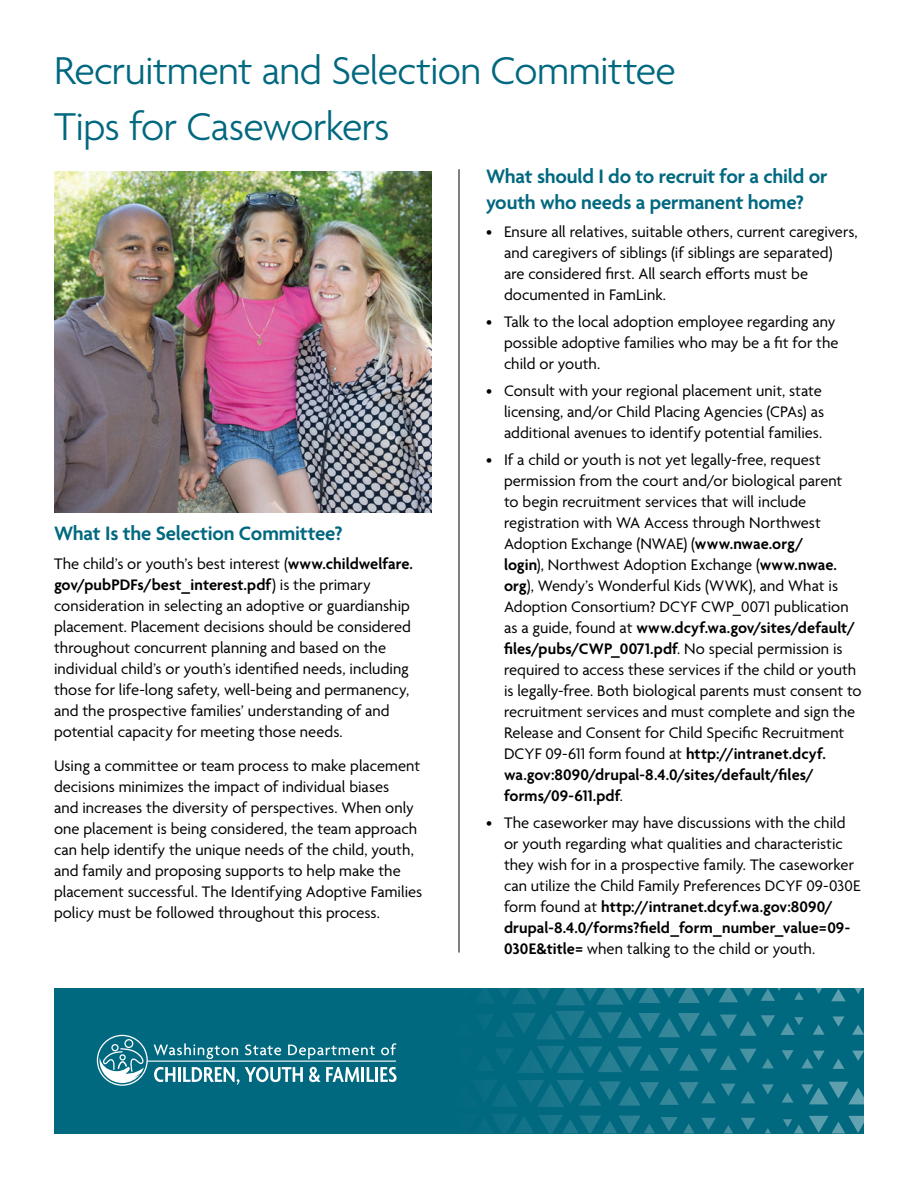
<style>
.page{position:relative;width:918px;height:1188px;background:#fff}
.page>*{position:absolute;margin:0;border:0;box-sizing:border-box;transform-origin:0 0}
.t1{font:300 42px/55.5px "Agenda";letter-spacing:-.015em;color:#00687f}
.t2{font:600 21px/25.5px "Agenda";letter-spacing:-.01em;color:#00687f}
.t3{font:16.5px/21px "Agenda";color:#000}
.s1{font-weight:600}
</style>
<div class="page">
<div style="left:54px;top:988px;width:810px;height:145px;background:#00687f"></div>
<svg style="left:661px;top:1117px;width:33px;height:16px"></svg>
<svg style="left:782px;top:1092px;width:12px;height:11px"></svg>
<svg style="left:782px;top:1050px;width:12px;height:10px"></svg>
<svg style="left:762px;top:1084px;width:12px;height:11px"></svg>
<svg style="left:765px;top:1128px;width:6px;height:5px"></svg>
<svg style="left:741px;top:1118px;width:14px;height:12px"></svg>
<svg style="left:724px;top:1125px;width:9px;height:8px"></svg>
<svg style="left:701px;top:1118px;width:15px;height:12px"></svg>
<svg style="left:491px;top:1046px;width:283px;height:27px"></svg>
<svg style="left:491px;top:988px;width:262px;height:17px"></svg>
<svg style="left:491px;top:1114px;width:164px;height:19px"></svg>
<svg style="left:491px;top:1080px;width:264px;height:27px"></svg>
<svg style="left:783px;top:1116px;width:81px;height:17px"></svg>
<svg style="left:801px;top:1082px;width:63px;height:22px"></svg>
<svg style="left:802px;top:1051px;width:23px;height:17px"></svg>
<svg style="left:852px;top:1024px;width:12px;height:11px"></svg>
<svg style="left:832px;top:1059px;width:12px;height:10px"></svg>
<svg style="left:832px;top:1016px;width:12px;height:11px"></svg>
<svg style="left:852px;top:1051px;width:12px;height:10px"></svg>
<svg style="left:813px;top:1024px;width:12px;height:11px"></svg>
<svg style="left:794px;top:992px;width:10px;height:8px"></svg>
<svg style="left:761px;top:988px;width:20px;height:13px"></svg>
<svg style="left:491px;top:1011px;width:313px;height:29px"></svg>
<svg style="left:815px;top:988px;width:7px;height:6px"></svg>
<svg style="left:831px;top:989px;width:15px;height:12px"></svg>
<svg style="left:855px;top:988px;width:7px;height:6px"></svg>
<svg style="left:154px;top:1067px;width:21px;height:15px"></svg>
<hr style="left:178px;top:1067px;width:3px;height:15px;background:#fff">
<svg style="left:183px;top:1067px;width:120px;height:18px"></svg>
<svg style="left:309px;top:1067px;width:50px;height:15px"></svg>
<hr style="left:361px;top:1067px;width:3px;height:15px;background:#fff">
<svg style="left:367px;top:1067px;width:7px;height:15px"></svg>
<hr style="left:375px;top:1067px;width:3px;height:15px;background:#fff">
<svg style="left:380px;top:1067px;width:17px;height:15px"></svg>
<hr style="left:147px;top:1061px;width:249px;height:1px;background:#fff">
<svg style="left:154px;top:1043px;width:84px;height:16px"></svg>
<svg style="left:245px;top:1044px;width:36px;height:11px"></svg>
<svg style="left:288px;top:1045px;width:87px;height:14px"></svg>
<svg style="left:381px;top:1043px;width:15px;height:12px"></svg>
<div style="left:97px;top:1035px;width:51px;height:51px;border:1px solid #fff;border-radius:50%"></div>
<div style="left:124px;top:1039px;width:9px;height:9px;border:1px solid #fff;border-radius:50%"></div>
<div style="left:111px;top:1044px;width:8px;height:7px;border:1px solid #fff;border-radius:50%"></div>
<svg style="left:100px;top:1047px;width:46px;height:36px"></svg>
<img style="left:54px;top:172px;width:378px;height:341px">
<hr style="left:459px;top:169px;width:1px;height:784px;background:#000">
<h1 class="t1" style="left:54px;top:45px;width:624px">Recruitment and Selection Committee<br>Tips for Caseworkers</h1>
<p class="t2" style="left:54px;top:522px;width:290px">What Is the Selection Committee?</p>
<p class="t3" style="left:54px;top:554px;width:361px">The child’s or youth’s best interest (<span class="s1">www.childwelfare. gov/pubPDFs/best_interest.pdf</span>) is the primary consideration in selecting an adoptive or guardianship placement. Placement decisions should be considered throughout concurrent planning and based on the individual child’s or youth’s identified needs, including those for life-long safety, well-being and permanency, and the prospective families’ understanding of and potential capacity for meeting those needs.</p>
<p class="t3" style="left:54px;top:756px;width:370px">Using a committee or team process to make placement decisions minimizes the impact of individual biases<br>and increases the diversity of perspectives. When only one placement is being considered, the team approach can help identify the unique needs of the child, youth, and family and proposing supports to help make the placement successful. The Identifying Adoptive Families policy must be followed throughout this process.</p>
<p class="t2" style="left:486px;top:165px;width:343px">What should I do to recruit for a child or youth who needs a permanent home?</p>
<p class="t3" style="left:504px;top:222px;width:355px;text-indent:-18px">• Ensure all relatives, suitable others, current caregivers, and caregivers of siblings (if siblings are separated)<br>are considered first. All search efforts must be documented in FamLink.</p>
<p class="t3" style="left:504px;top:312px;width:336px;text-indent:-18px">• Talk to the local adoption employee regarding any possible adoptive families who may be a fit for the child or youth.</p>
<p class="t3" style="left:504px;top:381px;width:322px;text-indent:-18px">• Consult with your regional placement unit, state licensing, and/or Child Placing Agencies (CPAs) as additional avenues to identify potential families.</p>
<p class="t3" style="left:504px;top:450px;width:359px;text-indent:-18px">• If a child or youth is not yet legally-free, request permission from the court and/or biological parent<br>to begin recruitment services that will include registration with WA Access through Northwest Adoption Exchange (NWAE) (<span class="s1">www.nwae.org/<br>login</span>), Northwest Adoption Exchange (<span class="s1">www.nwae. org</span>), Wendy’s Wonderful Kids (WWK), and What is Adoption Consortium? DCYF CWP_0071 publication as a guide, found at <span class="s1">www.dcyf.wa.gov/sites/default/ files/pubs/CWP_0071.pdf</span>. No special permission is required to access these services if the child or youth is legally-free. Both biological parents must consent to recruitment services and must complete and sign the Release and Consent for Child Specific Recruitment DCYF 09-611 form found at <span class="s1">http://intranet.dcyf. wa.gov:8090/drupal-8.4.0/sites/default/files/ forms/09-611.pdf</span>.</p>
<p class="t3" style="left:504px;top:813px;width:358px;text-indent:-18px">• The caseworker may have discussions with the child or youth regarding what qualities and characteristic they wish for in a prospective family. The caseworker can utilize the Child Family Preferences DCYF 09-030E form found at <span class="s1">http://intranet.dcyf.wa.gov:8090/ drupal-8.4.0/forms?field_form_number_value=09- 030E&amp;title=</span> when talking to the child or youth.</p>
</div>
